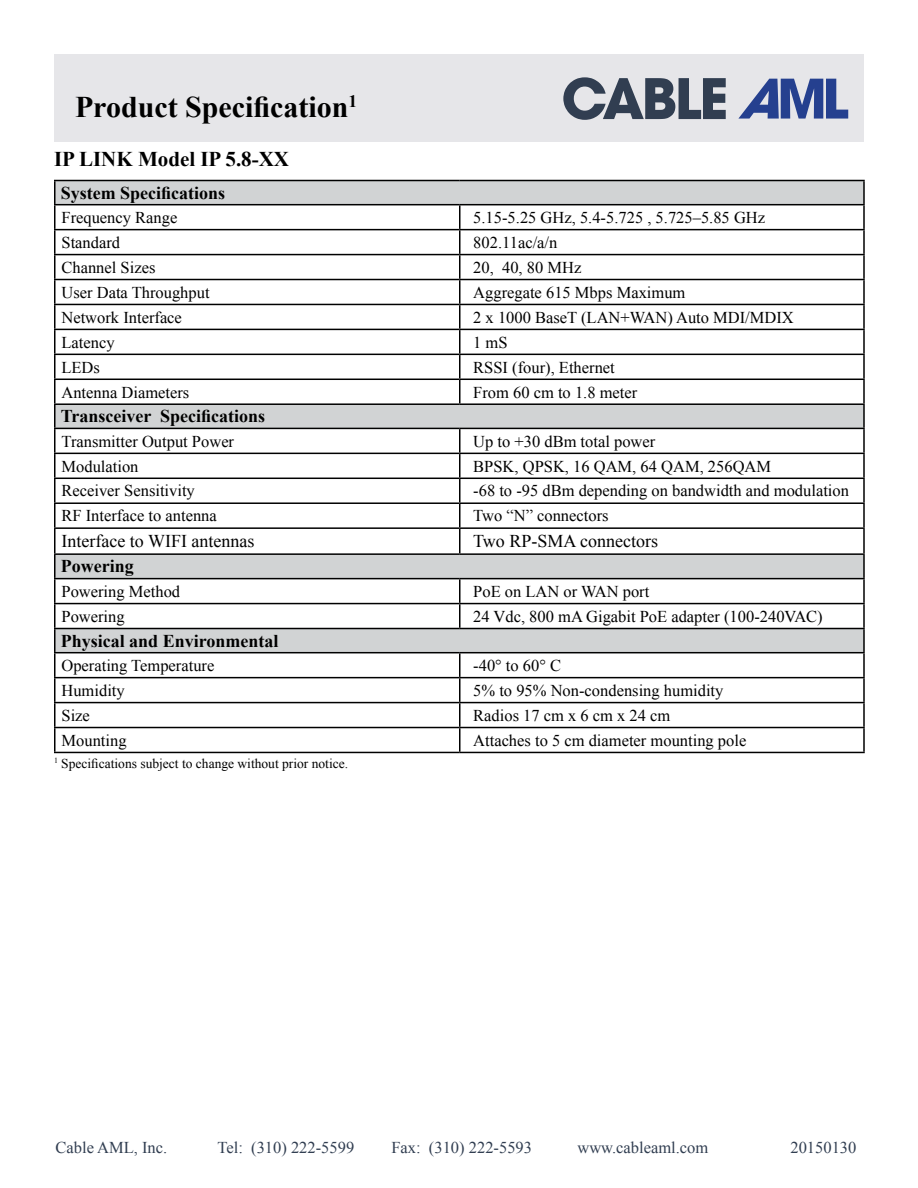
<style>
.page{position:relative;width:918px;height:1188px;background:#fff}
.page>*{position:absolute;margin:0;border:0;box-sizing:border-box;transform-origin:0 0}
.t1{font:700 30px "Times New Roman";color:#000}
.t2{font:700 21px "Times New Roman";color:#000}
.t3{font:700 18px "Times New Roman";color:#000}
.t4{font:18px "Times New Roman";color:#000}
.t5{font:16.5px "Times New Roman";color:#000}
.t6{font:16.5px "Times New Roman";color:#313e51}
.t7{font:13.5px "Times New Roman";color:#000}
</style>
<div class="page">
<div style="left:54px;top:54px;width:810px;height:88px;background:#e6e6e9"></div>
<svg style="left:738px;top:79px;width:110px;height:40px"></svg>
<svg style="left:563px;top:77px;width:163px;height:43px"></svg>
<svg style="left:56px;top:181px;width:807px;height:471px"></svg>
<hr style="left:54px;top:180px;width:406px;height:1px;background:#000">
<hr style="left:54px;top:181px;width:2px;height:23px;background:#000">
<hr style="left:460px;top:180px;width:405px;height:1px;background:#000">
<hr style="left:863px;top:181px;width:2px;height:23px;background:#000">
<hr style="left:54px;top:204px;width:406px;height:1px;background:#000">
<hr style="left:54px;top:205px;width:2px;height:24px;background:#000">
<hr style="left:460px;top:204px;width:405px;height:1px;background:#000">
<hr style="left:863px;top:205px;width:2px;height:24px;background:#000">
<hr style="left:54px;top:229px;width:406px;height:1px;background:#000">
<hr style="left:54px;top:230px;width:2px;height:24px;background:#000">
<hr style="left:460px;top:229px;width:405px;height:1px;background:#000">
<hr style="left:863px;top:230px;width:2px;height:24px;background:#000">
<hr style="left:54px;top:254px;width:406px;height:1px;background:#000">
<hr style="left:54px;top:255px;width:2px;height:24px;background:#000">
<hr style="left:460px;top:254px;width:405px;height:1px;background:#000">
<hr style="left:863px;top:255px;width:2px;height:24px;background:#000">
<hr style="left:54px;top:279px;width:406px;height:1px;background:#000">
<hr style="left:54px;top:280px;width:2px;height:24px;background:#000">
<hr style="left:460px;top:279px;width:405px;height:1px;background:#000">
<hr style="left:863px;top:280px;width:2px;height:24px;background:#000">
<hr style="left:54px;top:304px;width:406px;height:1px;background:#000">
<hr style="left:54px;top:305px;width:2px;height:24px;background:#000">
<hr style="left:460px;top:304px;width:405px;height:1px;background:#000">
<hr style="left:863px;top:305px;width:2px;height:24px;background:#000">
<hr style="left:54px;top:329px;width:406px;height:1px;background:#000">
<hr style="left:54px;top:330px;width:2px;height:24px;background:#000">
<hr style="left:460px;top:329px;width:405px;height:1px;background:#000">
<hr style="left:863px;top:330px;width:2px;height:24px;background:#000">
<hr style="left:54px;top:354px;width:406px;height:1px;background:#000">
<hr style="left:54px;top:355px;width:2px;height:24px;background:#000">
<hr style="left:460px;top:354px;width:405px;height:1px;background:#000">
<hr style="left:863px;top:355px;width:2px;height:24px;background:#000">
<hr style="left:54px;top:379px;width:406px;height:1px;background:#000">
<hr style="left:54px;top:380px;width:2px;height:23px;background:#000">
<hr style="left:460px;top:379px;width:405px;height:1px;background:#000">
<svg style="left:459px;top:205px;width:1px;height:198px"></svg>
<hr style="left:863px;top:380px;width:2px;height:23px;background:#000">
<hr style="left:54px;top:403px;width:406px;height:2px;background:#000">
<hr style="left:54px;top:405px;width:2px;height:23px;background:#000">
<hr style="left:460px;top:403px;width:405px;height:2px;background:#000">
<hr style="left:863px;top:405px;width:2px;height:23px;background:#000">
<hr style="left:54px;top:428px;width:406px;height:1px;background:#000">
<hr style="left:54px;top:429px;width:2px;height:24px;background:#000">
<hr style="left:460px;top:428px;width:405px;height:1px;background:#000">
<hr style="left:863px;top:429px;width:2px;height:24px;background:#000">
<hr style="left:54px;top:453px;width:406px;height:1px;background:#000">
<hr style="left:54px;top:454px;width:2px;height:24px;background:#000">
<hr style="left:460px;top:453px;width:405px;height:1px;background:#000">
<hr style="left:863px;top:454px;width:2px;height:24px;background:#000">
<hr style="left:54px;top:478px;width:406px;height:1px;background:#000">
<hr style="left:54px;top:479px;width:2px;height:23px;background:#000">
<hr style="left:460px;top:478px;width:405px;height:1px;background:#000">
<hr style="left:863px;top:479px;width:2px;height:23px;background:#000">
<hr style="left:54px;top:502px;width:406px;height:2px;background:#000">
<hr style="left:54px;top:504px;width:2px;height:23px;background:#000">
<hr style="left:460px;top:502px;width:405px;height:2px;background:#000">
<hr style="left:863px;top:504px;width:2px;height:23px;background:#000">
<hr style="left:54px;top:527px;width:406px;height:2px;background:#000">
<hr style="left:54px;top:529px;width:2px;height:24px;background:#000">
<hr style="left:460px;top:527px;width:405px;height:2px;background:#000">
<svg style="left:459px;top:429px;width:1px;height:124px"></svg>
<hr style="left:863px;top:529px;width:2px;height:24px;background:#000">
<hr style="left:54px;top:553px;width:406px;height:2px;background:#000">
<hr style="left:54px;top:555px;width:2px;height:23px;background:#000">
<hr style="left:460px;top:553px;width:405px;height:2px;background:#000">
<hr style="left:863px;top:555px;width:2px;height:23px;background:#000">
<hr style="left:54px;top:578px;width:406px;height:1px;background:#000">
<hr style="left:54px;top:579px;width:2px;height:24px;background:#000">
<hr style="left:460px;top:578px;width:405px;height:1px;background:#000">
<hr style="left:863px;top:579px;width:2px;height:24px;background:#000">
<hr style="left:54px;top:603px;width:406px;height:1px;background:#000">
<hr style="left:54px;top:604px;width:2px;height:24px;background:#000">
<hr style="left:460px;top:603px;width:405px;height:1px;background:#000">
<svg style="left:459px;top:579px;width:1px;height:49px"></svg>
<hr style="left:863px;top:604px;width:2px;height:24px;background:#000">
<hr style="left:54px;top:628px;width:406px;height:1px;background:#000">
<hr style="left:54px;top:629px;width:2px;height:23px;background:#000">
<hr style="left:460px;top:628px;width:405px;height:1px;background:#000">
<hr style="left:863px;top:629px;width:2px;height:23px;background:#000">
<hr style="left:54px;top:652px;width:406px;height:1px;background:#000">
<hr style="left:54px;top:653px;width:2px;height:24px;background:#000">
<hr style="left:460px;top:652px;width:405px;height:1px;background:#000">
<hr style="left:863px;top:653px;width:2px;height:24px;background:#000">
<hr style="left:54px;top:677px;width:406px;height:1px;background:#000">
<hr style="left:54px;top:678px;width:2px;height:24px;background:#000">
<hr style="left:460px;top:677px;width:405px;height:1px;background:#000">
<hr style="left:863px;top:678px;width:2px;height:24px;background:#000">
<hr style="left:54px;top:702px;width:406px;height:1px;background:#000">
<hr style="left:54px;top:703px;width:2px;height:24px;background:#000">
<hr style="left:460px;top:702px;width:405px;height:1px;background:#000">
<hr style="left:863px;top:703px;width:2px;height:24px;background:#000">
<hr style="left:54px;top:727px;width:406px;height:1px;background:#000">
<hr style="left:54px;top:728px;width:2px;height:24px;background:#000">
<hr style="left:460px;top:727px;width:405px;height:1px;background:#000">
<svg style="left:459px;top:653px;width:1px;height:99px"></svg>
<hr style="left:863px;top:728px;width:2px;height:24px;background:#000">
<hr style="left:54px;top:752px;width:406px;height:1px;background:#000">
<hr style="left:460px;top:752px;width:405px;height:1px;background:#000">
<h1 class="t1" style="left:75px;top:86px;width:284px">Product Specification<sup>1</sup></h1>
<p class="t2" style="left:54px;top:145px;width:237px">IP LINK Model IP 5.8-XX</p>
<p class="t3" style="left:61px;top:180px;width:166px">System Specifications</p>
<p class="t5" style="left:62px;top:206px;width:117px">Frequency Range</p>
<p class="t5" style="left:473px;top:206px;width:293px">5.15-5.25 GHz, 5.4-5.725 , 5.725–5.85 GHz</p>
<p class="t5" style="left:62px;top:231px;width:60px">Standard</p>
<p class="t5" style="left:473px;top:231px;width:86px">802.11ac/a/n</p>
<p class="t5" style="left:62px;top:256px;width:95px">Channel Sizes</p>
<p class="t5" style="left:473px;top:256px;width:110px">20, 40, 80 MHz</p>
<p class="t5" style="left:62px;top:281px;width:150px">User Data Throughput</p>
<p class="t5" style="left:473px;top:281px;width:214px">Aggregate 615 Mbps Maximum</p>
<p class="t5" style="left:62px;top:306px;width:122px">Network Interface</p>
<p class="t5" style="left:473px;top:306px;width:322px">2 x 1000 BaseT (LAN+WAN) Auto MDI/MDIX</p>
<p class="t5" style="left:62px;top:331px;width:55px">Latency</p>
<p class="t5" style="left:473px;top:331px;width:36px">1 mS</p>
<p class="t5" style="left:62px;top:356px;width:40px">LEDs</p>
<p class="t5" style="left:473px;top:356px;width:143px">RSSI (four), Ethernet</p>
<p class="t5" style="left:62px;top:381px;width:129px">Antenna Diameters</p>
<p class="t5" style="left:473px;top:381px;width:166px">From 60 cm to 1.8 meter</p>
<p class="t3" style="left:61px;top:404px;width:206px">Transceiver Specifications</p>
<p class="t5" style="left:62px;top:430px;width:174px">Transmitter Output Power</p>
<p class="t5" style="left:473px;top:430px;width:184px">Up to +30 dBm total power</p>
<p class="t5" style="left:62px;top:455px;width:79px">Modulation</p>
<p class="t5" style="left:473px;top:455px;width:299px">BPSK, QPSK, 16 QAM, 64 QAM, 256QAM</p>
<p class="t5" style="left:62px;top:480px;width:135px">Receiver Sensitivity</p>
<p class="t5" style="left:473px;top:480px;width:377px">-68 to -95 dBm depending on bandwidth and modulation</p>
<p class="t5" style="left:62px;top:505px;width:157px">RF Interface to antenna</p>
<p class="t5" style="left:473px;top:505px;width:137px">Two “N” connectors</p>
<p class="t4" style="left:62px;top:529px;width:195px">Interface to WIFI antennas</p>
<p class="t4" style="left:473px;top:529px;width:186px">Two RP-SMA connectors</p>
<p class="t3" style="left:61px;top:554px;width:74px">Powering</p>
<p class="t5" style="left:62px;top:580px;width:120px">Powering Method</p>
<p class="t5" style="left:473px;top:580px;width:178px">PoE on LAN or WAN port</p>
<p class="t5" style="left:62px;top:605px;width:65px">Powering</p>
<p class="t5" style="left:473px;top:605px;width:351px">24 Vdc, 800 mA Gigabit PoE adapter (100-240VAC)</p>
<p class="t3" style="left:61px;top:628px;width:219px">Physical and Environmental</p>
<p class="t5" style="left:62px;top:654px;width:154px">Operating Temperature</p>
<p class="t5" style="left:473px;top:654px;width:89px">-40° to 60° C</p>
<p class="t5" style="left:62px;top:679px;width:65px">Humidity</p>
<p class="t5" style="left:473px;top:679px;width:252px">5% to 95% Non-condensing humidity</p>
<p class="t5" style="left:62px;top:704px;width:30px">Size</p>
<p class="t5" style="left:473px;top:704px;width:199px">Radios 17 cm x 6 cm x 24 cm</p>
<p class="t5" style="left:62px;top:729px;width:67px">Mounting</p>
<p class="t5" style="left:473px;top:729px;width:275px">Attaches to 5 cm diameter mounting pole</p>
<p class="t7" style="left:54px;top:754px;width:296px"><sup>1</sup> Specifications subject to change without prior notice.</p>
<p class="t6" style="left:56px;top:1136px;width:113px">Cable AML, Inc.</p>
<p class="t6" style="left:217px;top:1136px;width:138px">Tel: (310) 222-5599</p>
<p class="t6" style="left:391px;top:1136px;width:142px">Fax: (310) 222-5593</p>
<p class="t6" style="left:577px;top:1136px;width:132px">www.cableaml.com</p>
<p class="t6" style="left:790px;top:1136px;width:67px">20150130</p>
</div>
